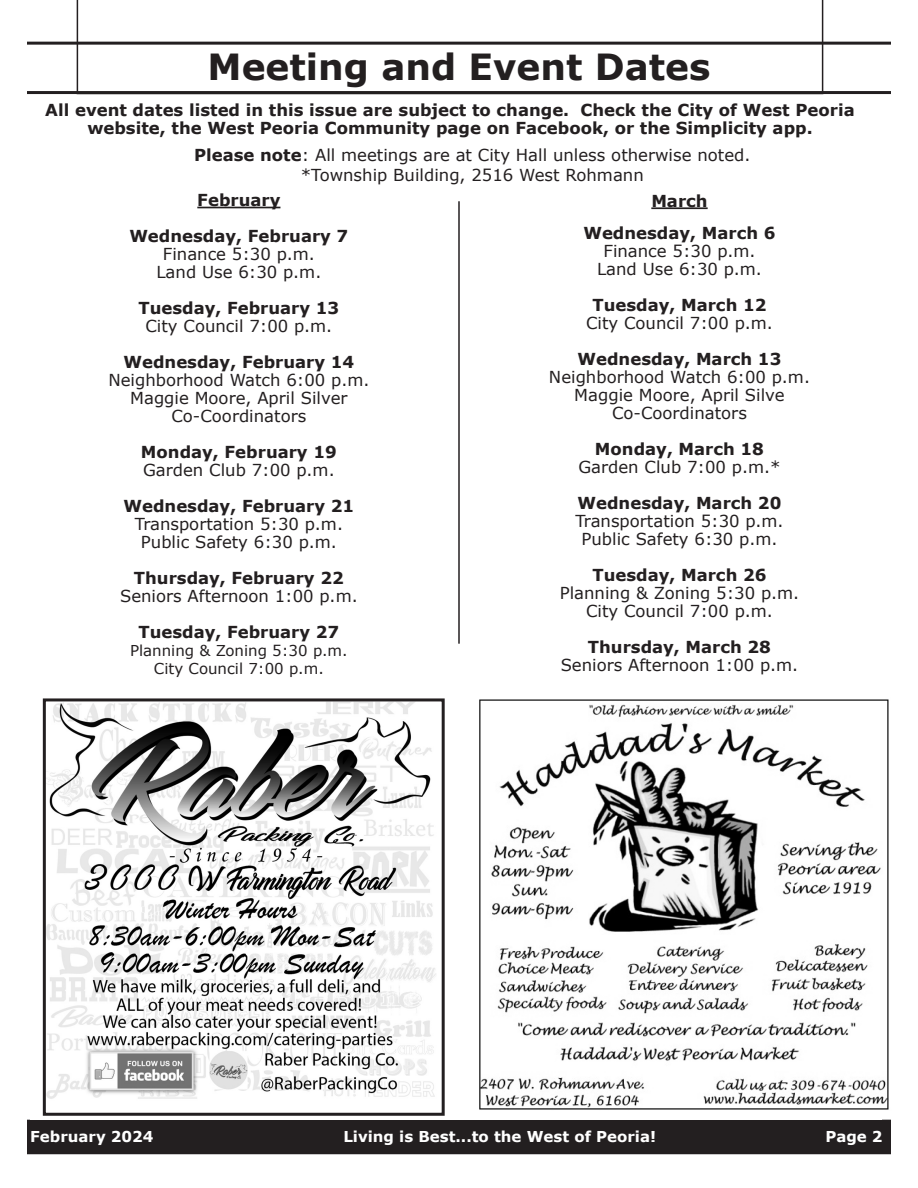
<style>
.page{position:relative;width:918px;height:1188px;background:#fff}
.page>*{position:absolute;margin:0;border:0;box-sizing:border-box;transform-origin:0 0}
.t1{font:700 36px "Verdana";color:#231f20}
.t2{font:16.5px "Verdana";color:#231f20}
.t3{font:700 16.5px/18px "Verdana";color:#231f20;text-align:center}
.t4{font:700 15px "Verdana";color:#fff}
.t5{font:15px "Verdana";color:#231f20}
.t6{font:italic 15px "Verdana";color:#231f20}
.s1{font-weight:700}
</style>
<div class="page">
<div style="left:28px;top:1120px;width:862px;height:34px;background:#231f20"></div>
<hr style="left:27px;top:42px;width:864px;height:3px;background:#231f20">
<hr style="left:197px;top:207px;width:83px;height:1px;background:#231f20">
<hr style="left:651px;top:207px;width:57px;height:2px;background:#231f20">
<hr style="left:458px;top:201px;width:2px;height:443px;background:#231f20">
<svg style="left:77px;top:0;width:746px;height:94px"></svg>
<img style="left:47px;top:702px;width:389px;height:397px">
<div style="left:43px;top:698px;width:402px;height:418px;border:3px solid #231f20"></div>
<img style="left:479px;top:699px;width:410px;height:411px">
<p class="t1" style="left:208px;top:44px;width:504px">Meeting and Event Dates</p>
<p class="t3" style="left:45px;top:101px;width:811px">All event dates listed in this issue are subject to change. Check the City of West Peoria website, the West Peoria Community page on Facebook, or the Simplicity app.</p>
<p class="t2" style="left:194px;top:145px;width:558px"><span class="s1">Please note</span>: All meetings are at City Hall unless otherwise noted.</p>
<p class="t2" style="left:301px;top:165px;width:345px">*Township Building, 2516 West Rohmann</p>
<p class="t3" style="left:197px;top:192px;width:85px">February</p>
<p class="t3" style="left:129px;top:228px;width:220px">Wednesday, February 7</p>
<p class="t2" style="left:163px;top:244px;width:153px">Finance 5:30 p.m.</p>
<p class="t2" style="left:156px;top:262px;width:166px">Land Use 6:30 p.m.</p>
<p class="t3" style="left:138px;top:300px;width:202px">Tuesday, February 13</p>
<p class="t2" style="left:145px;top:316px;width:188px">City Council 7:00 p.m.</p>
<p class="t3" style="left:124px;top:354px;width:232px">Wednesday, February 14</p>
<p class="t2" style="left:108px;top:370px;width:263px">Neighborhood Watch 6:00 p.m.</p>
<p class="t2" style="left:130px;top:388px;width:219px">Maggie Moore, April Silver</p>
<p class="t2" style="left:171px;top:406px;width:136px">Co-Coordinators</p>
<p class="t3" style="left:141px;top:444px;width:197px">Monday, February 19</p>
<p class="t2" style="left:143px;top:460px;width:193px">Garden Club 7:00 p.m.</p>
<p class="t3" style="left:124px;top:498px;width:232px">Wednesday, February 21</p>
<p class="t2" style="left:135px;top:514px;width:210px">Transportation 5:30 p.m.</p>
<p class="t2" style="left:141px;top:532px;width:197px">Public Safety 6:30 p.m.</p>
<p class="t3" style="left:134px;top:570px;width:211px">Thursday, February 22</p>
<p class="t2" style="left:120px;top:586px;width:239px">Seniors Afternoon 1:00 p.m.</p>
<p class="t3" style="left:138px;top:624px;width:202px">Tuesday, February 27</p>
<p class="t5" style="left:130px;top:641px;width:219px">Planning &amp; Zoning 5:30 p.m.</p>
<p class="t5" style="left:154px;top:659px;width:171px">City Council 7:00 p.m.</p>
<p class="t3" style="left:651px;top:192px;width:58px">March</p>
<p class="t3" style="left:583px;top:224px;width:194px">Wednesday, March 6</p>
<p class="t2" style="left:604px;top:240px;width:153px">Finance 5:30 p.m.</p>
<p class="t2" style="left:597px;top:258px;width:166px">Land Use 6:30 p.m.</p>
<p class="t3" style="left:592px;top:296px;width:176px">Tuesday, March 12</p>
<p class="t2" style="left:586px;top:312px;width:188px">City Council 7:00 p.m.</p>
<p class="t3" style="left:578px;top:350px;width:205px">Wednesday, March 13</p>
<p class="t2" style="left:549px;top:366px;width:263px">Neighborhood Watch 6:00 p.m.</p>
<p class="t2" style="left:574px;top:384px;width:212px">Maggie Moore, April Silve</p>
<p class="t2" style="left:612px;top:402px;width:136px">Co-Coordinators</p>
<p class="t3" style="left:595px;top:440px;width:171px">Monday, March 18</p>
<p class="t2" style="left:578px;top:456px;width:204px">Garden Club 7:00 p.m.*</p>
<p class="t3" style="left:578px;top:494px;width:205px">Wednesday, March 20</p>
<p class="t2" style="left:575px;top:510px;width:210px">Transportation 5:30 p.m.</p>
<p class="t2" style="left:582px;top:528px;width:197px">Public Safety 6:30 p.m.</p>
<p class="t3" style="left:592px;top:566px;width:176px">Tuesday, March 26</p>
<p class="t2" style="left:560px;top:582px;width:241px">Planning &amp; Zoning 5:30 p.m.</p>
<p class="t2" style="left:586px;top:600px;width:188px">City Council 7:00 p.m.</p>
<p class="t3" style="left:588px;top:638px;width:185px">Thursday, March 28</p>
<p class="t2" style="left:561px;top:654px;width:239px">Seniors Afternoon 1:00 p.m.</p>
<p class="t6" style="left:646px;top:254px;width:11px">6</p>
<p class="t4" style="left:30px;top:1127px;width:125px">February 2024</p>
<p class="t4" style="left:343px;top:1127px;width:314px">Living is Best...to the West of Peoria!</p>
<p class="t4" style="left:825px;top:1127px;width:59px">Page 2</p>
</div>
